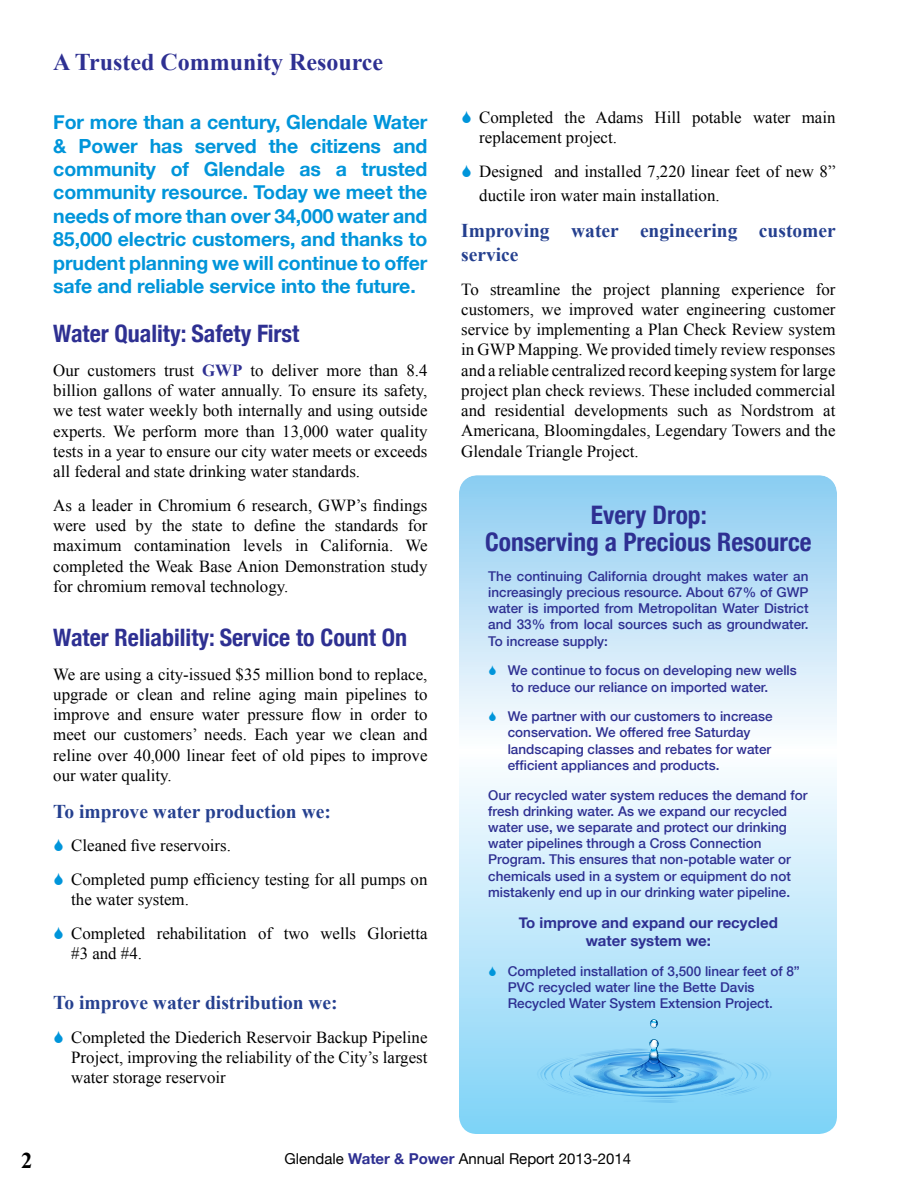
<style>
.page{position:relative;width:918px;height:1188px;background:#fff}
.page>*{position:absolute;margin:0;border:0;box-sizing:border-box;transform-origin:0 0}
.t1{font:700 condensed 25.5px/27px "Helvetica Neue";color:#2e3092;text-align:center}
.t2{font:700 condensed 24px "Helvetica Neue";color:#2e3092}
.t3{font:700 24px "Times New Roman";color:#2e3092}
.t4{font:700 22.5px "Times New Roman";color:#000}
.t5{font:700 19.5px/23.4px "Helvetica Neue";letter-spacing:-.005em;color:#0095da;text-align:justify}
.t6{font:700 19.5px/23.4px "Times New Roman";color:#25408f}
.t7{font:16.8px/20.2px "Times New Roman";color:#000;text-align:justify}
.t8{font:700 15px/18px "Helvetica Neue";color:#2e3092;text-align:center}
.t9{font:15px "Helvetica Neue";color:#000}
.t10{font:500 13.5px/16.2px "Helvetica Neue";color:#2e3092}
.s1{font-weight:700;color:#2e3092}
</style>
<div class="page">
<svg style="left:459px;top:475px;width:378px;height:659px;background:#c3e7f9"></svg>
<svg style="left:537px;top:1039px;width:234px;height:63px;background:#7dc9f1"></svg>
<svg style="left:650px;top:1019px;width:8px;height:9px"></svg>
<svg style="left:489px;top:665px;width:7px;height:10px"></svg>
<svg style="left:489px;top:711px;width:7px;height:10px"></svg>
<svg style="left:489px;top:966px;width:7px;height:10px"></svg>
<h2 class="t3" style="left:53px;top:46px;width:332px">A Trusted Community Resource</h2>
<p class="t5" style="left:53px;top:111px;width:376px">For more than a century, Glendale Water &amp; Power has served the citizens and community of Glendale as a trusted community resource. Today we meet the needs of more than over 34,000 water and 85,000 electric customers, and thanks to prudent planning we will continue to offer safe and reliable service into the future.</p>
<h2 class="t2" style="left:53px;top:314px;width:248px">Water Quality: Safety First</h2>
<p class="t7" style="left:53px;top:360px;width:376px">Our customers trust <span class="s1">GWP</span> to deliver more than 8.4 billion gallons of water annually. To ensure its safety, we test water weekly both internally and using outside experts. We perform more than 13,000 water quality tests in a year to ensure our city water meets or exceeds all federal and state drinking water standards.</p>
<p class="t7" style="left:53px;top:495px;width:376px">As a leader in Chromium 6 research, GWP’s findings were used by the state to define the standards for</p>
<p class="t7" style="left:53px;top:535px;width:376px">maximum contamination levels in California. We completed the Weak Base Anion Demonstration study for chromium removal technology.</p>
<h2 class="t2" style="left:53px;top:617px;width:355px">Water Reliability: Service to Count On</h2>
<p class="t7" style="left:53px;top:664px;width:376px">We are using a city-issued $35 million bond to replace, upgrade or clean and reline aging main pipelines to</p>
<p class="t7" style="left:53px;top:704px;width:376px">improve and ensure water pressure flow in order to</p>
<p class="t7" style="left:53px;top:724px;width:376px">meet our customers’ needs. Each year we clean and reline over 40,000 linear feet of old pipes to improve our water quality.</p>
<p class="t6" style="left:53px;top:799px;width:279px">To improve water production we:</p>
<p class="t7" style="left:71px;top:835px;width:161px">Cleaned five reservoirs.</p>
<p class="t7" style="left:71px;top:869px;width:358px">Completed pump efficiency testing for all pumps on</p>
<p class="t7" style="left:71px;top:889px;width:119px">the water system.</p>
<p class="t7" style="left:71px;top:923px;width:358px">Completed rehabilitation of two wells Glorietta #3 and #4.</p>
<h3 class="t6" style="left:53px;top:990px;width:286px">To improve water distribution we:</h3>
<p class="t7" style="left:71px;top:1027px;width:358px">Completed the Diederich Reservoir Backup Pipeline Project, improving the reliability of the City’s largest water storage reservoir</p>
<p class="t7" style="left:479px;top:107px;width:358px">Completed the Adams Hill potable water main replacement project.</p>
<p class="t7" style="left:479px;top:160px;width:358px;line-height:23.4px">Designed and installed 7,220 linear feet of new 8” ductile iron water main installation.</p>
<p class="t6" style="left:461px;top:219px;width:376px">Improving water engineering customer service</p>
<p class="t7" style="left:461px;top:279px;width:376px">To streamline the project planning experience for customers, we improved water engineering customer service by implementing a Plan Check Review system in GWP Mapping. We provided timely review responses and a reliable centralized record keeping system for large project plan check reviews. These included commercial and residential developments such as Nordstrom at Americana, Bloomingdales, Legendary Towers and the Glendale Triangle Project.</p>
<h2 class="t1" style="left:485px;top:500px;width:328px">Every Drop:<br>Conserving a Precious Resource</h2>
<p class="t10" style="left:488px;top:567px;width:322px;text-align:justify">The continuing California drought makes water an increasingly precious resource. About 67% of GWP water is imported from Metropolitan Water District and 33% from local sources such as groundwater.<br>To increase supply:</p>
<p class="t10" style="left:508px;top:662px;width:291px">We continue to focus on developing new wells to reduce our reliance on imported water.</p>
<p class="t10" style="left:508px;top:708px;width:266px">We partner with our customers to increase conservation. We offered free Saturday landscaping classes and rebates for water</p>
<p class="t10" style="left:508px;top:756px;width:213px">efficient appliances and products.</p>
<p class="t10" style="left:488px;top:786px;width:321px">Our recycled water system reduces the demand for fresh drinking water. As we expand our recycled water use, we separate and protect our drinking water pipelines through a Cross Connection Program. This ensures that non-potable water or chemicals used in a system or equipment do not mistakenly end up in our drinking water pipeline.</p>
<p class="t8" style="left:519px;top:914px;width:261px">To improve and expand our recycled water system we:</p>
<p class="t10" style="left:508px;top:962px;width:294px">Completed installation of 3,500 linear feet of 8”<br>PVC recycled water line the Bette Davis<br>Recycled Water System Extension Project.</p>
<h3 class="t4" style="left:21px;top:1145px;width:13px">2</h3>
<p class="t9" style="left:285px;top:1148px;width:348px">Glendale <span class="s1">Water &amp; Power</span> Annual Report 2013-2014</p>
</div>
